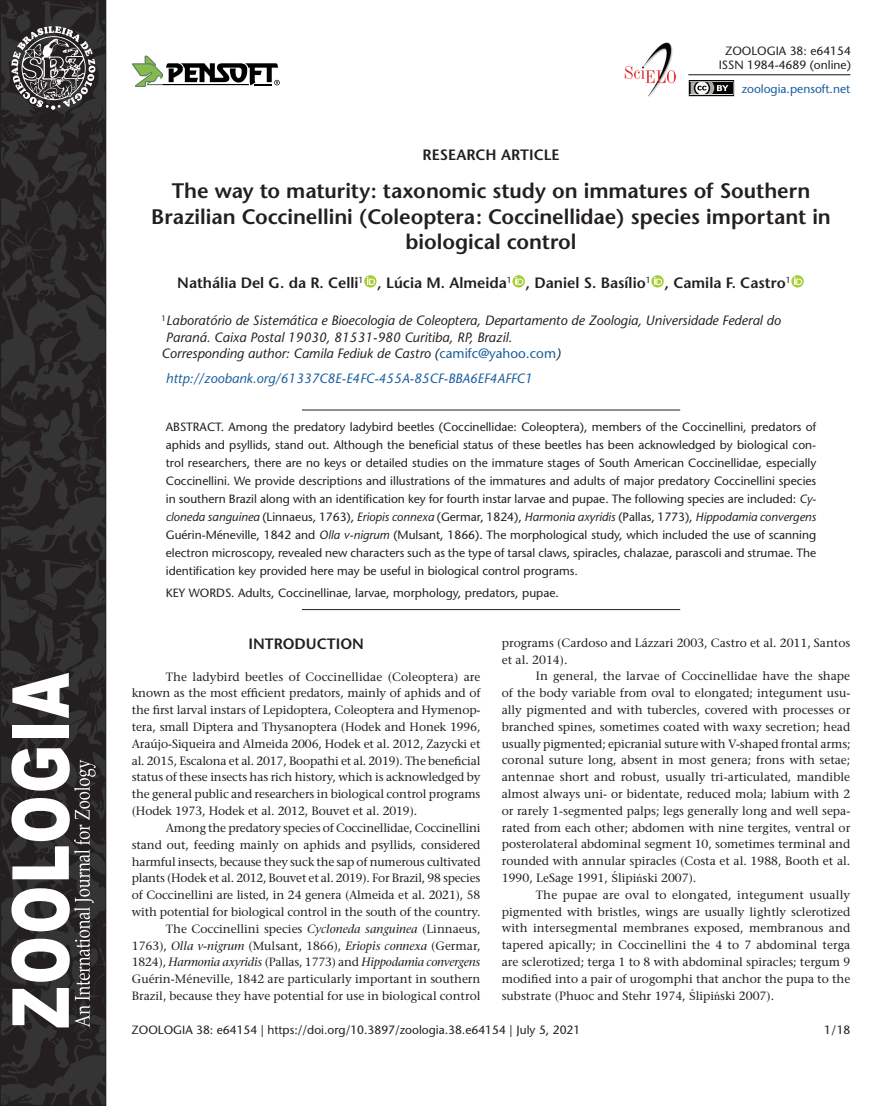
<style>
.page{position:relative;width:893px;height:1106px;background:#fff}
.page>*{position:absolute;margin:0;border:0;box-sizing:border-box;transform-origin:0 0}
.Article_Title{font:600 21px/25.2px "Stone Sans";color:#231f20;text-align:center}
.Authors{font:600 15px "Stone Sans";color:#231f20}
.H_1{font:600 15px "Stone Sans";color:#231f20}
.Authors_Affiliations{font:italic 13.5px/16.2px "Stone Sans";color:#231f20}
.Corresponding_author{font:italic 13.5px "Stone Sans";color:#231f20}
.Article_LSID{font:italic 13.5px "Stone Sans";color:#175d9e}
.t1{font:12px/16.8px "Stone Serif";color:#231f20;text-align:justify}
.Abstract_text{font:12px/18px "Stone Sans";color:#231f20;text-align:justify}
.Article_Info{font:12px "Stone Sans";color:#231f20}
.Keywords{font:12px "Stone Sans";color:#231f20}
.t2{font:12px "Stone Sans";color:#175d9e}
.s1{font-style:normal;color:#175d9e}
.s2{font-style:italic}
.s3{font-family:"Times New Roman"}
</style>
<div class="page">
<hr style="left:302px;top:409px;width:378px;height:1px;background:#231f20">
<hr style="left:302px;top:609px;width:378px;height:1px;background:#231f20">
<svg style="left:364px;top:275px;width:13px;height:12px"></svg>
<svg style="left:366px;top:276px;width:9px;height:10px"></svg>
<svg style="left:512px;top:275px;width:13px;height:12px"></svg>
<svg style="left:515px;top:276px;width:9px;height:10px"></svg>
<svg style="left:651px;top:275px;width:13px;height:12px"></svg>
<svg style="left:654px;top:276px;width:9px;height:10px"></svg>
<svg style="left:791px;top:275px;width:13px;height:12px"></svg>
<svg style="left:794px;top:276px;width:9px;height:10px"></svg>
<hr style="left:688px;top:74px;width:162px;height:1px;background:#231f20">
<div style="left:689px;top:80px;width:45px;height:16px;border:1px solid #040503"></div>
<div style="left:690px;top:82px;width:43px;height:12px;background:#040503"></div>
<svg style="left:691px;top:82px;width:37px;height:12px"></svg>
<img style="left:624px;top:42px;width:53px;height:55px">
<img style="left:2px;top:560px;width:102px;height:544px">
<img style="left:2px;top:2px;width:102px;height:558px">
<div style="left:0;top:0;width:106px;height:1106px;border:1px solid #231f20"></div>
<svg style="left:11px;top:748px;width:85px;height:279px"></svg>
<div style="left:12px;top:725px;width:57px;height:13px;background:#fff"></div>
<svg style="left:12px;top:673px;width:57px;height:45px"></svg>
<svg style="left:132px;top:56px;width:148px;height:31px"></svg>
<svg style="left:11px;top:26px;width:84px;height:84px;background:#615f60"></svg>
<p class="Authors" style="left:423px;top:145px;width:139px">RESEARCH ARTICLE</p>
<p class="Abstract_text" style="left:719px;top:43px;width:134px;line-height:14.4px;text-align:center">ZOOLOGIA 38: e64154<br>ISSN 1984-4689 (online)</p>
<p class="t2" style="left:742px;top:82px;width:110px">zoologia.pensoft.net</p>
<p class="Article_Title" style="left:151px;top:178px;width:681px">The way to maturity: taxonomic study on immatures of Southern<br>Brazilian Coccinellini (Coleoptera: Coccinellidae) species important in biological control</p>
<p class="Authors" style="left:177px;top:274px;width:615px">Nathália Del G. da R. Celli<sup>1</sup> , Lúcia M. Almeida<sup>1</sup> , Daniel S. Basílio<sup>1</sup> , Camila F. Castro<sup>1</sup></p>
<p class="Authors_Affiliations" style="left:166px;top:313px;width:616px;text-indent:-4px"><sup>1</sup>Laboratório de Sistemática e Bioecologia de Coleoptera, Departamento de Zoologia, Universidade Federal do<br>Paraná. Caixa Postal 19030, 81531-980 Curitiba, RP, Brazil.</p>
<p class="Corresponding_author" style="left:162px;top:345px;width:401px">Corresponding author: Camila Fediuk de Castro (<span class="s1">camifc@yahoo.com</span>)</p>
<p class="Article_LSID" style="left:166px;top:370px;width:368px">http://zoobank.org/61337C8E-E4FC-455A-85CF-BBA6EF4AFFC1</p>
<p class="Abstract_text" style="left:166px;top:418px;width:652px">ABSTRACT. Among the predatory ladybird beetles (Coccinellidae: Coleoptera), members of the Coccinellini, predators of aphids and psyllids, stand out. Although the beneficial status of these beetles has been acknowledged by biological con&shy;trol researchers, there are no keys or detailed studies on the immature stages of South American Coccinellidae, especially Coccinellini. We provide descriptions and illustrations of the immatures and adults of major predatory Coccinellini species in southern Brazil along with an identification key for fourth instar larvae and pupae. The following species are included: <span class="s2">Cy&shy;cloneda sanguinea</span> (Linnaeus, 1763), <span class="s2">Eriopis connexa</span> (Germar, 1824), <span class="s2">Harmonia axyridis</span> (Pallas, 1773), <span class="s2">Hippodamia convergens </span>Guérin-Méneville, 1842 and <span class="s2">Olla v-nigrum</span> (Mulsant, 1866). The morphological study, which included the use of scanning electron microscopy, revealed new characters such as the type of tarsal claws, spiracles, chalazae, parascoli and strumae. The identification key provided here may be useful in biological control programs.</p>
<p class="Keywords" style="left:166px;top:586px;width:395px">KEY WORDS. Adults, Coccinellinae, larvae, morphology, predators, pupae.</p>
<p class="H_1" style="left:248px;top:634px;width:117px">INTRODUCTION</p>
<p class="t1" style="left:132px;top:668px;width:350px;text-indent:34px">The ladybird beetles of Coccinellidae (Coleoptera) are known as the most efficient predators, mainly of aphids and of the first larval instars of Lepidoptera, Coleoptera and Hymenop&shy;tera, small Diptera and Thysanoptera (Hodek and Honek 1996, Araújo-Siqueira and Almeida 2006, Hodek et al. 2012, Zazycki et al. 2015, Escalona et al. 2017, Boopathi et al. 2019). The beneficial status of these insects has rich history, which is acknowledged by the general public and researchers in biological control programs (Hodek 1973, Hodek et al. 2012, Bouvet et al. 2019).</p>
<p class="t1" style="left:132px;top:819px;width:350px;text-indent:34px">Among the predatory species of Coccinellidae, Coccinellini stand out, feeding mainly on aphids and psyllids, considered harmful insects, because they suck the sap of numerous cultivated plants (Hodek et al. 2012, Bouvet et al. 2019). For Brazil, 98 species of Coccinellini are listed, in 24 genera (Almeida et al. 2021), 58 with potential for biological control in the south of the country.</p>
<p class="t1" style="left:132px;top:920px;width:350px;text-indent:34px">The Coccinellini species <span class="s2">Cycloneda sanguinea</span> (Linnaeus, 1763), <span class="s2">Olla v-nigrum</span> (Mulsant, 1866), <span class="s2">Eriopis connexa</span> (Germar, 1824), <span class="s2">Harmonia axyridis</span> (Pallas, 1773) and <span class="s2">Hippodamia convergens </span>Guérin-Méneville, 1842 are particularly important in southern Brazil, because they have potential for use in biological control</p>
<p class="t1" style="left:502px;top:634px;width:350px">programs (Cardoso and Lázzari 2003, Castro et al. 2011, Santos et al. 2014).</p>
<p class="t1" style="left:502px;top:667px;width:350px;text-indent:34px">In general, the larvae of Coccinellidae have the shape of the body variable from oval to elongated; integument usu&shy;ally pigmented and with tubercles, covered with processes or branched spines, sometimes coated with waxy secretion; head usually pigmented; epicranial suture with V-shaped frontal arms; coronal suture long, absent in most genera; frons with setae; antennae short and robust, usually tri-articulated, mandible almost always uni- or bidentate, reduced mola; labium with 2 or rarely 1-segmented palps; legs generally long and well sepa&shy;rated from each other; abdomen with nine tergites, ventral or posterolateral abdominal segment 10, sometimes terminal and rounded with annular spiracles (Costa et al. 1988, Booth et al.<br>1990, LeSage 1991, <span class="s3">Ś</span>lipi<span class="s3">ń</span>ski 2007).</p>
<p class="t1" style="left:502px;top:886px;width:350px;text-indent:34px">The pupae are oval to elongated, integument usually pigmented with bristles, wings are usually lightly sclerotized with intersegmental membranes exposed, membranous and tapered apically; in Coccinellini the 4 to 7 abdominal terga are sclerotized; terga 1 to 8 with abdominal spiracles; tergum 9 modified into a pair of urogomphi that anchor the pupa to the substrate (Phuoc and Stehr 1974, <span class="s3">Ś</span>lipi<span class="s3">ń</span>ski 2007).</p>
<p class="Abstract_text" style="left:824px;top:1021px;width:28px">1/18</p>
<p class="Article_Info" style="left:132px;top:1023px;width:450px">ZOOLOGIA 38: e64154 | https://doi.org/10.3897/zoologia.38.e64154 | July 5, 2021</p>
</div>
